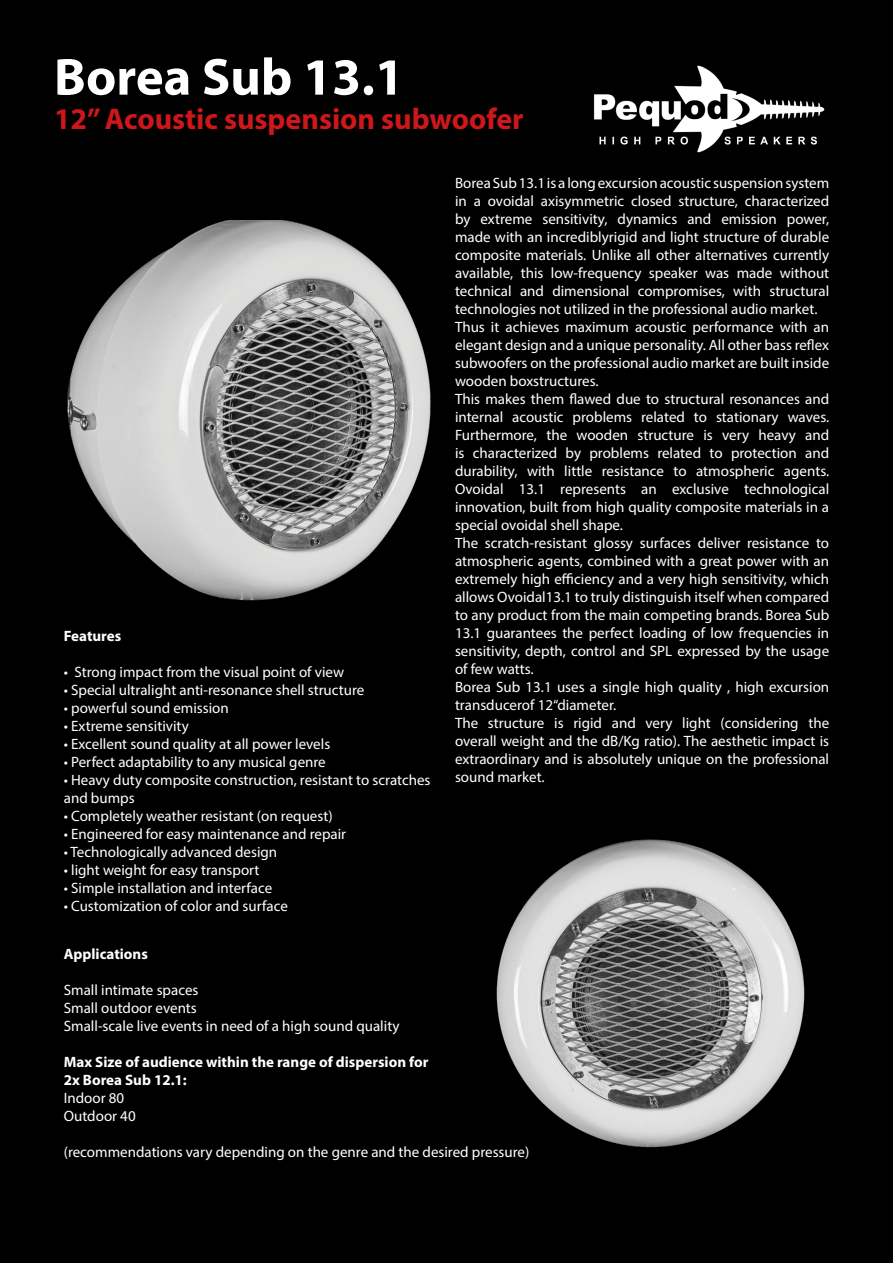
<style>
.page{position:relative;width:893px;height:1263px;background:#000}
.page>*{position:absolute;margin:0;border:0;box-sizing:border-box;transform-origin:0 0}
.t1{font:700 52.5px "Myriad Pro";color:#fff}
.t2{font:700 30px "Myriad Pro";color:#cd171a}
.t3{font:15px/18px "Myriad Pro";color:#fff;text-align:justify}
.t4{font:700 15px "Myriad Pro";color:#fff}
</style>
<div class="page">
<img style="left:480px;top:826px;width:341px;height:329px">
<img style="left:26px;top:220px;width:420px;height:384px">
<img style="left:587px;top:64px;width:242px;height:91px">
<p class="t1" style="left:54px;top:43px;width:351px">Borea Sub 13.1</p>
<p class="t2" style="left:54px;top:99px;width:471px">12” Acoustic suspension subwoofer</p>
<p class="t3" style="left:455px;top:173px;width:376px">Borea Sub 13.1 is a long excursion acoustic suspension system in a ovoidal axisymmetric closed structure, characterized by extreme sensitivity, dynamics and emission power, made with an incrediblyrigid and light structure of durable composite materials. Unlike all other alternatives currently available, this low-frequency speaker was made without technical and dimensional compromises, with structural technologies not utilized in the professional audio market.</p>
<p class="t3" style="left:455px;top:317px;width:376px">Thus it achieves maximum acoustic performance with an elegant design and a unique personality. All other bass reflex subwoofers on the professional audio market are built inside wooden boxstructures.</p>
<p class="t3" style="left:455px;top:389px;width:376px">This makes them flawed due to structural resonances and internal acoustic problems related to stationary waves.<br>Furthermore, the wooden structure is very heavy and is characterized by problems related to protection and durability, with little resistance to atmospheric agents.<br>Ovoidal 13.1 represents an exclusive technological innovation, built from high quality composite materials in a special ovoidal shell shape.</p>
<p class="t3" style="left:455px;top:533px;width:376px">The scratch-resistant glossy surfaces deliver resistance to atmospheric agents, combined with a great power with an extremely high efficiency and a very high sensitivity, which allows Ovoidal13.1 to truly distinguish itself when compared to any product from the main competing brands. Borea Sub 13.1 guarantees the perfect loading of low frequencies in sensitivity, depth, control and SPL expressed by the usage of few watts.</p>
<p class="t3" style="left:455px;top:677px;width:376px">Borea Sub 13.1 uses a single high quality , high excursion transducerof 12“diameter.</p>
<p class="t3" style="left:455px;top:713px;width:376px">The structure is rigid and very light (considering the overall weight and the dB/Kg ratio). The aesthetic impact is extraordinary and is absolutely unique on the professional sound market.</p>
<p class="t4" style="left:64px;top:626px;width:59px">Features</p>
<p class="t3" style="left:64px;top:662px;width:282px">• Strong impact from the visual point of view</p>
<p class="t3" style="left:64px;top:680px;width:302px">• Special ultralight anti-resonance shell structure</p>
<p class="t3" style="left:64px;top:698px;width:167px">• powerful sound emission</p>
<p class="t3" style="left:64px;top:716px;width:126px">• Extreme sensitivity</p>
<p class="t3" style="left:64px;top:734px;width:268px">• Excellent sound quality at all power levels</p>
<p class="t3" style="left:64px;top:752px;width:264px">• Perfect adaptability to any musical genre</p>
<p class="t3" style="left:64px;top:770px;width:368px">• Heavy duty composite construction, resistant to scratches and bumps</p>
<p class="t3" style="left:64px;top:806px;width:270px">• Completely weather resistant (on request)</p>
<p class="t3" style="left:64px;top:824px;width:284px">• Engineered for easy maintenance and repair</p>
<p class="t3" style="left:64px;top:842px;width:215px">• Technologically advanced design</p>
<p class="t3" style="left:64px;top:860px;width:197px">• light weight for easy transport</p>
<p class="t3" style="left:64px;top:878px;width:210px">• Simple installation and interface</p>
<p class="t3" style="left:64px;top:896px;width:226px">• Customization of color and surface</p>
<p class="t4" style="left:64px;top:944px;width:86px">Applications</p>
<p class="t3" style="left:64px;top:980px;width:136px">Small intimate spaces</p>
<p class="t3" style="left:64px;top:998px;width:135px">Small outdoor events</p>
<p class="t3" style="left:64px;top:1016px;width:337px">Small-scale live events in need of a high sound quality</p>
<p class="t4" style="left:64px;top:1052px;width:366px">Max Size of audience within the range of dispersion for</p>
<p class="t4" style="left:64px;top:1070px;width:125px">2x Borea Sub 12.1:</p>
<p class="t3" style="left:64px;top:1088px;width:62px">Indoor 80</p>
<p class="t3" style="left:64px;top:1106px;width:73px">Outdoor 40</p>
<p class="t3" style="left:64px;top:1142px;width:467px">(recommendations vary depending on the genre and the desired pressure)</p>
</div>
